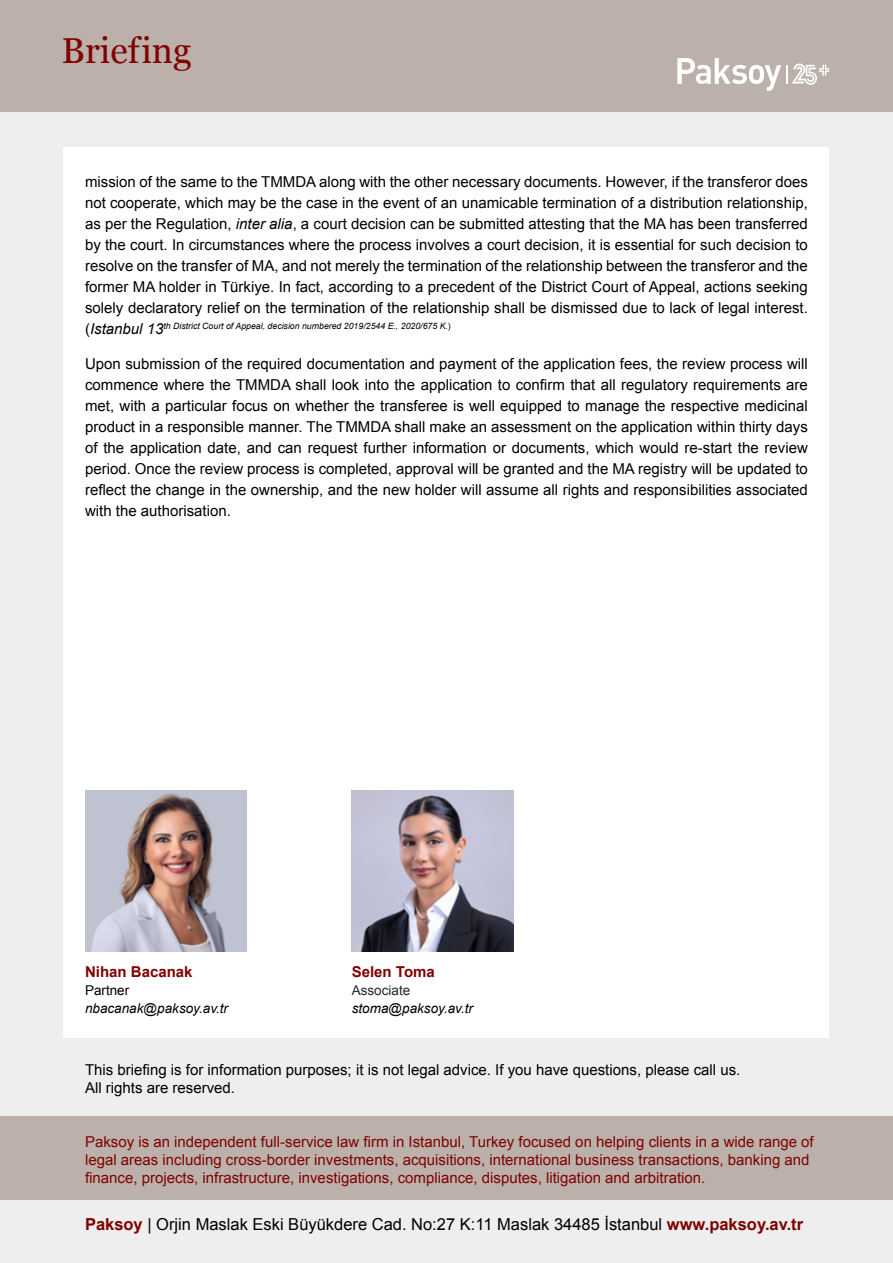
<style>
.page{position:relative;width:893px;height:1263px;background:#eee}
.page>*{position:absolute;margin:0;border:0;box-sizing:border-box;transform-origin:0 0}
.t1{font:36px "Georgia";color:#800000}
.t2{font:16.5px "Arial";color:#000}
.t3{font:15px/21px "Arial";color:#000;text-align:justify}
.t4{font:15px/18px "Arial";color:#800000}
.t5{font:700 15px "Arial";color:#800000}
.t6{font:italic 13.5px "Arial";color:#000}
.t7{font:13.5px "Arial";color:#282828}
.t8{font:13.5px "Arial";color:#000}
.t9{font:italic 8.7px "Arial";color:#000}
.s1{font-style:italic}
.s2{font-style:normal;font-size:15px}
.s3{font-size:15px}
.s4{font-style:normal}
.s5{font-weight:700;color:#800000}
</style>
<div class="page">
<div style="left:0;top:0;width:893px;height:112px;background:#bbb1aa"></div>
<div style="left:64px;top:147px;width:765px;height:890px;background:#fff"></div>
<svg style="left:677px;top:58px;width:104px;height:33px"></svg>
<svg style="left:787px;top:63px;width:42px;height:22px"></svg>
<div style="left:0;top:1116px;width:893px;height:83px;background:#bbb1aa"></div>
<img style="left:85px;top:790px;width:162px;height:162px">
<img style="left:352px;top:790px;width:161px;height:162px">
<h1 class="t1" style="left:62px;top:25px;width:131px">Briefing</h1>
<p class="t3" style="left:85px;top:172px;width:724px">mission of the same to the TMMDA along with the other necessary documents. However, if the transferor does not cooperate, which may be the case in the event of an unamicable termination of a distribution relationship, as per the Regulation, <span class="s1">inter alia</span>, a court decision can be submitted attesting that the MA has been transferred by the court. In circumstances where the process involves a court decision, it is essential for such decision to resolve on the transfer of MA, and not merely the termination of the relationship between the transferor and the former MA holder in Türkiye. In fact, according to a precedent of the District Court of Appeal, actions seeking solely declaratory relief on the termination of the relationship shall be dismissed due to lack of legal interest.</p>
<p class="t9" style="left:85px;top:321px;width:367px"><span class="s2">(</span><span class="s3">Istanbul 13</span>th District Court of Appeal, decision numbered 2019/2544 E., 2020/675 K<span class="s4">.)</span></p>
<p class="t3" style="left:85px;top:353px;width:724px">Upon submission of the required documentation and payment of the application fees, the review process will commence where the TMMDA shall look into the application to confirm that all regulatory requirements are met, with a particular focus on whether the transferee is well equipped to manage the respective medicinal product in a responsible manner. The TMMDA shall make an assessment on the application within thirty days of the application date, and can request further information or documents, which would re-start the review period. Once the review process is completed, approval will be granted and the MA registry will be updated to reflect the change in the ownership, and the new holder will assume all rights and responsibilities associated with the authorisation.</p>
<p class="t5" style="left:85px;top:961px;width:109px">Nihan Bacanak</p>
<p class="t8" style="left:85px;top:981px;width:46px">Partner</p>
<p class="t6" style="left:85px;top:999px;width:145px">nbacanak@paksoy.av.tr</p>
<p class="t5" style="left:352px;top:961px;width:85px">Selen Toma</p>
<p class="t7" style="left:352px;top:981px;width:60px">Associate</p>
<p class="t6" style="left:352px;top:999px;width:123px">stoma@paksoy.av.tr</p>
<p class="t3" style="left:85px;top:1061px;width:657px;line-height:18px">This briefing is for information purposes; it is not legal advice. If you have questions, please call us.<br>All rights are reserved.</p>
<p class="t4" style="left:85px;top:1133px;width:730px">Paksoy is an independent full-service law firm in Istanbul, Turkey focused on helping clients in a wide range of legal areas including cross-border investments, acquisitions, international business transactions, banking and finance, projects, infrastructure, investigations, compliance, disputes, litigation and arbitration.</p>
<p class="t2" style="left:85px;top:1213px;width:720px"><span class="s5">Paksoy</span> | Orjin Maslak Eski Büyükdere Cad. No:27 K:11 Maslak 34485 İstanbul <span class="s5">www.paksoy.av.tr</span></p>
</div>
